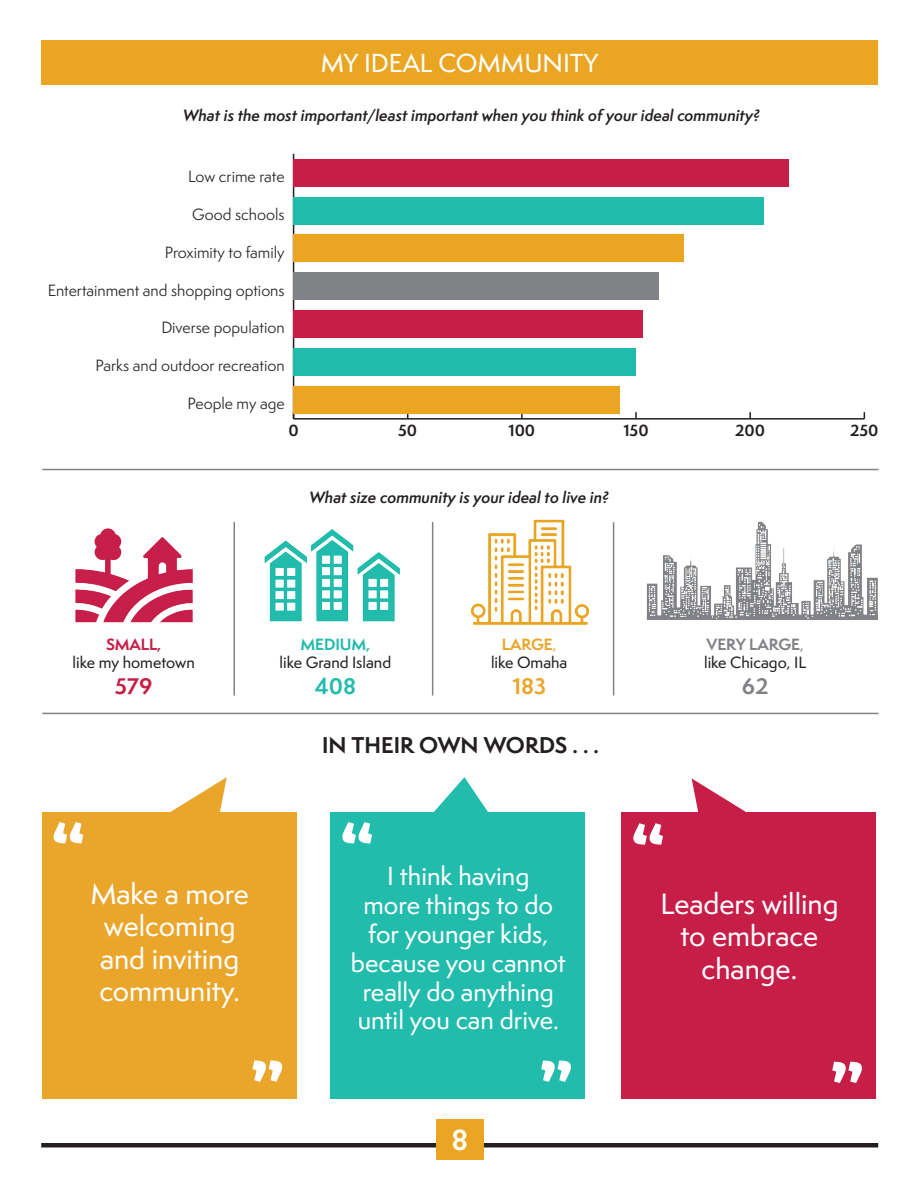
<style>
.page{position:relative;width:918px;height:1188px;background:#fff}
.page>*{position:absolute;margin:0;border:0;box-sizing:border-box;transform-origin:0 0}
.t1{font:700 90px "Adelle PE";color:#fff}
.t2{font:500 27px/32.4px "Semplicita Pro";color:#fff;text-align:center}
.t3{font:700 27px "Semplicita Pro";color:#fff}
.t4{font:500 24px/28.8px "Semplicita Pro";color:#fff;text-align:center}
.t5{font:700 21px "Semplicita Pro";color:#231f20}
.t6{font:700 21px "Semplicita Pro";color:#c71e48}
.t7{font:700 21px "Semplicita Pro";color:#22bcac}
.t8{font:700 21px "Semplicita Pro";color:#eaa52b}
.t9{font:700 21px "Semplicita Pro";color:#818285}
.t10{font:15px "Semplicita Pro";color:#231f20}
.t11{font:italic 600 15px "Semplicita Pro";color:#231f20}
.t12{font:500 15px/18px "Semplicita Pro";color:#231f20;text-align:center}
.t13{font:700 15px "Semplicita Pro";color:#231f20}
.t14{font:700 15px "Semplicita Pro";letter-spacing:-.01em;color:#22bcac}
.t15{font:700 15px "Semplicita Pro";letter-spacing:-.01em;color:#c71e48}
.s1{font-weight:700;color:#eaa52b}
.s2{color:#eaa52b}
.s3{font-weight:700;color:#818285}
.s4{color:#818285}
</style>
<div class="page">
<div style="left:41px;top:40px;width:837px;height:45px;background:#eaa523"></div>
<div style="left:41px;top:1143px;width:837px;height:5px;background:#231f20"></div>
<hr style="left:42px;top:469px;width:837px;height:1px;background:#818285">
<img style="left:75px;top:528px;width:118px;height:95px">
<img style="left:264px;top:529px;width:136px;height:93px">
<img style="left:470px;top:519px;width:120px;height:106px">
<img style="left:646px;top:521px;width:232px;height:99px">
<hr style="left:42px;top:713px;width:837px;height:1px;background:#818285">
<hr style="left:234px;top:522px;width:1px;height:174px;background:#818285">
<hr style="left:432px;top:522px;width:1px;height:174px;background:#818285">
<hr style="left:613px;top:522px;width:1px;height:174px;background:#818285">
<hr style="left:294px;top:418px;width:570px;height:2px;background:#231f20">
<svg style="left:635px;top:412px;width:2px;height:6px"></svg>
<svg style="left:749px;top:412px;width:2px;height:6px"></svg>
<hr style="left:293px;top:154px;width:1px;height:265px;background:#231f20">
<div style="left:294px;top:159px;width:495px;height:27px;background:#c71e48"></div>
<div style="left:294px;top:197px;width:470px;height:27px;background:#22bcac"></div>
<div style="left:294px;top:235px;width:390px;height:27px;background:#eaa523"></div>
<div style="left:294px;top:273px;width:365px;height:27px;background:#818285"></div>
<div style="left:294px;top:311px;width:349px;height:27px;background:#c71e48"></div>
<div style="left:294px;top:348px;width:342px;height:28px;background:#22bcac"></div>
<div style="left:294px;top:386px;width:326px;height:28px;background:#eaa523"></div>
<div style="left:42px;top:813px;width:254px;height:286px;background:#eaa52b"></div>
<svg style="left:169px;top:777px;width:58px;height:36px"></svg>
<div style="left:331px;top:813px;width:254px;height:286px;background:#22bcac"></div>
<svg style="left:433px;top:777px;width:56px;height:36px"></svg>
<div style="left:622px;top:813px;width:254px;height:286px;background:#c71e48"></div>
<svg style="left:692px;top:778px;width:57px;height:35px"></svg>
<div style="left:436px;top:1119px;width:48px;height:41px;background:#eaa523"></div>
<h3 class="t4" style="left:321px;top:48px;width:279px">MY IDEAL COMMUNITY</h3>
<p class="t11" style="left:183px;top:105px;width:579px">What is the most important/least important when you think of your ideal community?</p>
<p class="t10" style="left:188px;top:166px;width:98px">Low crime rate</p>
<p class="t10" style="left:192px;top:204px;width:94px">Good schools</p>
<p class="t10" style="left:165px;top:242px;width:121px">Proximity to family</p>
<p class="t10" style="left:48px;top:279px;width:238px">Entertainment and shopping options</p>
<p class="t10" style="left:161px;top:317px;width:125px">Diverse population</p>
<p class="t10" style="left:95px;top:355px;width:191px">Parks and outdoor recreation</p>
<p class="t10" style="left:188px;top:393px;width:98px">People my age</p>
<p class="t13" style="left:288px;top:419px;width:12px">0</p>
<p class="t13" style="left:398px;top:419px;width:21px">50</p>
<p class="t13" style="left:509px;top:419px;width:28px">100</p>
<p class="t13" style="left:623px;top:419px;width:27px">150</p>
<p class="t13" style="left:735px;top:419px;width:31px">200</p>
<p class="t13" style="left:850px;top:419px;width:30px">250</p>
<p class="t11" style="left:310px;top:486px;width:301px">What size community is your ideal to live in?</p>
<p class="t15" style="left:106px;top:633px;width:57px">SMALL,</p>
<p class="t12" style="left:73px;top:654px;width:124px">like my hometown</p>
<h3 class="t6" style="left:115px;top:670px;width:39px">579</h3>
<h1 class="t1" style="left:50px;top:795px;width:38px">“</h1>
<h2 class="t2" style="left:90px;top:877px;width:160px">Make a more welcoming and inviting community.</h2>
<p class="t14" style="left:301px;top:633px;width:71px">MEDIUM,</p>
<p class="t12" style="left:280px;top:654px;width:113px">like Grand Island</p>
<h3 class="t7" style="left:315px;top:670px;width:43px">408</h3>
<p class="t12" style="left:491px;top:636px;width:78px"><span class="s1">LARGE</span><span class="s2">, </span>like Omaha</p>
<h3 class="t8" style="left:512px;top:670px;width:35px">183</h3>
<h3 class="t5" style="left:322px;top:729px;width:276px">IN THEIR OWN WORDS . . .</h3>
<h1 class="t1" style="left:339px;top:795px;width:38px">“</h1>
<h3 class="t4" style="left:351px;top:862px;width:216px">I think having<br>more things to do for younger kids, because you cannot really do anything until you can drive.</h3>
<h1 class="t1" style="left:249px;top:1033px;width:38px">”</h1>
<h2 class="t3" style="left:452px;top:1119px;width:18px">8</h2>
<h1 class="t1" style="left:538px;top:1033px;width:38px">”</h1>
<p class="t12" style="left:704px;top:636px;width:104px;text-align:left"><span class="s3">VERY LARGE</span><span class="s4">, </span>like Chicago, IL</p>
<h3 class="t9" style="left:742px;top:670px;width:28px">62</h3>
<h1 class="t1" style="left:630px;top:796px;width:38px">“</h1>
<h2 class="t2" style="left:660px;top:888px;width:180px">Leaders willing to embrace change.</h2>
<h1 class="t1" style="left:829px;top:1034px;width:38px">”</h1>
</div>
